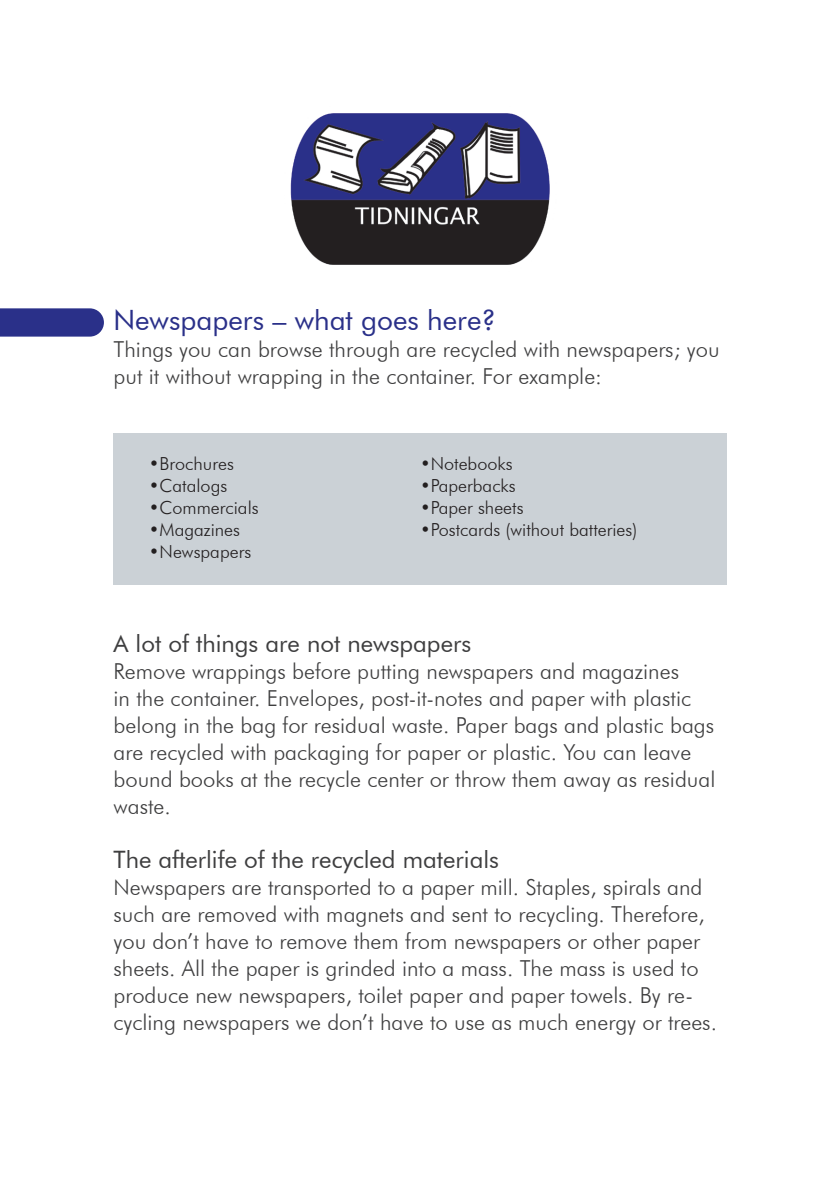
<style>
.page{position:relative;width:840px;height:1191px;background:#fff}
.page>*{position:absolute;margin:0;border:0;box-sizing:border-box;transform-origin:0 0}
.t1{font:28px "Futura BT";color:#2a3089}
.t2{font:24px "Futura BT";color:#3e3e3f}
.t3{font:300 22px/27px "Futura BT";color:#3e3e3f}
.t4{font:300 18px "Futura BT";color:#231f20}
</style>
<div class="page">
<div style="left:0;top:308px;width:104px;height:28px;background:#2a3089"></div>
<div style="left:113px;top:433px;width:613px;height:151px;background:#cbd1d6"></div>
<img style="left:290px;top:113px;width:260px;height:152px">
<p class="t1" style="left:113px;top:303px;width:384px">Newspapers – what goes here?</p>
<p class="t3" style="left:113px;top:335px;width:607px">Things you can browse through are recycled with newspapers; you put it without wrapping in the container. For example:</p>
<p class="t4" style="left:149px;top:453px;width:86px">•Brochures</p>
<p class="t4" style="left:149px;top:475px;width:80px">•Catalogs</p>
<p class="t4" style="left:149px;top:497px;width:111px">•Commercials</p>
<p class="t4" style="left:149px;top:519px;width:93px">•Magazines</p>
<p class="t4" style="left:149px;top:541px;width:104px">•Newspapers</p>
<p class="t4" style="left:420px;top:453px;width:94px">•Notebooks</p>
<p class="t4" style="left:420px;top:475px;width:97px">•Paperbacks</p>
<p class="t4" style="left:420px;top:497px;width:105px">•Paper sheets</p>
<p class="t4" style="left:420px;top:519px;width:219px">•Postcards (without batteries)</p>
<p class="t2" style="left:113px;top:629px;width:359px">A lot of things are not newspapers</p>
<p class="t3" style="left:113px;top:657px;width:603px">Remove wrappings before putting newspapers and magazines<br>in the container. Envelopes, post-it-notes and paper with plastic belong in the bag for residual waste. Paper bags and plastic bags are recycled with packaging for paper or plastic. You can leave bound books at the recycle center or throw them away as residual waste.</p>
<p class="t2" style="left:113px;top:845px;width:387px">The afterlife of the recycled materials</p>
<p class="t3" style="left:113px;top:873px;width:604px">Newspapers are transported to a paper mill. Staples, spirals and such are removed with magnets and sent to recycling. Therefore, you don’t have to remove them from newspapers or other paper sheets. All the paper is grinded into a mass. The mass is used to produce new newspapers, toilet paper and paper towels. By re&shy;cycling newspapers we don’t have to use as much energy or trees.</p>
</div>
